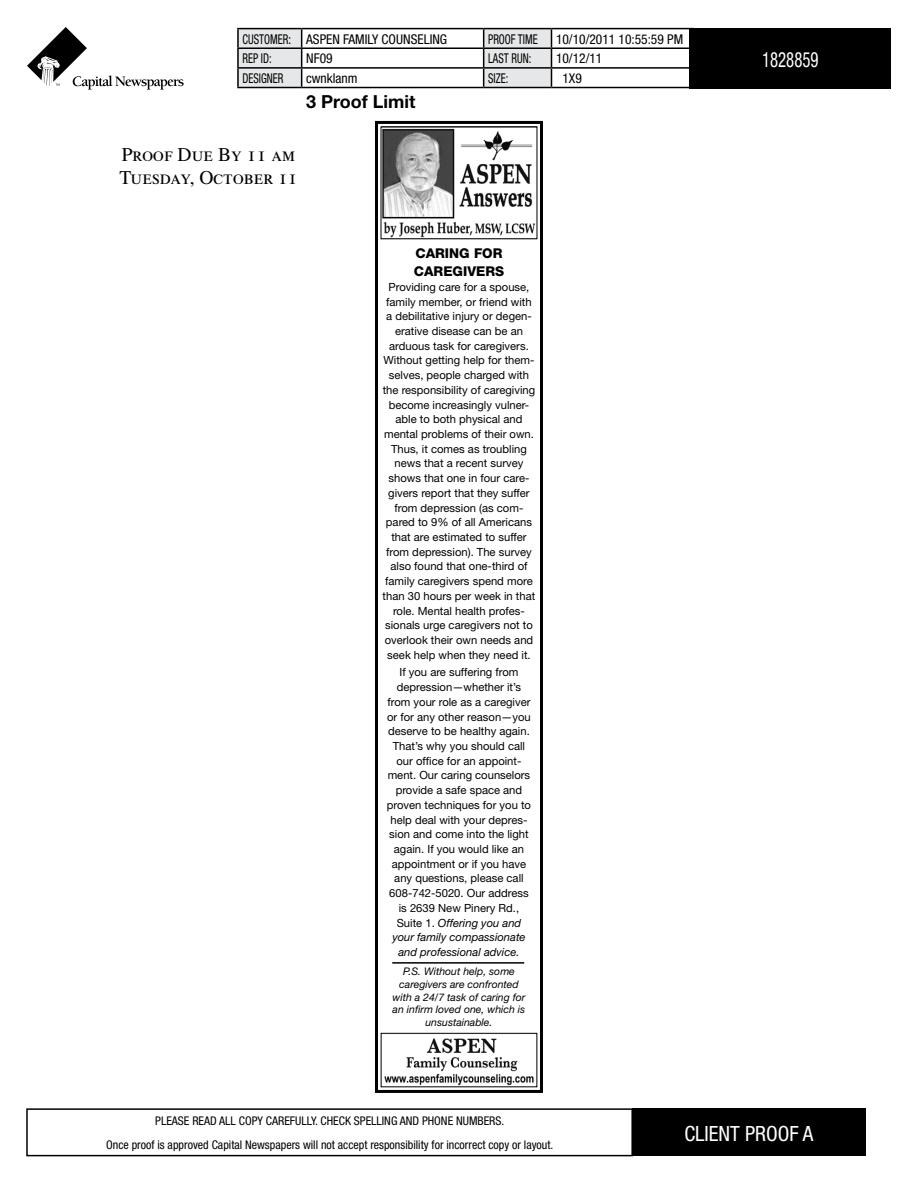
<style>
.page{position:relative;width:918px;height:1188px;background:#fff}
.page>*{position:absolute;margin:0;border:0;box-sizing:border-box;transform-origin:0 0}
.t1{font:condensed 21px "Helvetica Neue";color:#fff}
.t2{font:condensed 21px "Helvetica Neue";color:#fff;scale:.8 1}
.t3{font:19.5px/23.4px "Times Roman SC";color:#000}
.t4{font:700 18px "Helvetica Neue";color:#000}
.t5{font:condensed 13.5px "Helvetica Neue";color:#000;scale:.8 1}
.t6{font:condensed 13.5px "Helvetica Neue";color:#000}
.t7{font:800 13.5px/17.7px "Helvetica Neue";color:#000}
.t8{font:condensed 12px/24px "Helvetica Neue";color:#000;text-align:center}
.t9{font:11.25px/14.7px "Helvetica Neue";color:#000;text-align:center}
.t10{font:italic 10.5px/12.6px "Helvetica Neue";color:#000;text-align:center}
.s1{font-style:italic}
</style>
<div class="page">
<hr style="left:237px;top:28px;width:65px;height:1px;background:#000">
<hr style="left:302px;top:28px;width:182px;height:1px;background:#000">
<hr style="left:484px;top:28px;width:68px;height:1px;background:#000">
<hr style="left:552px;top:28px;width:142px;height:1px;background:#000">
<hr style="left:552px;top:47px;width:142px;height:2px;background:#000">
<hr style="left:552px;top:67px;width:142px;height:2px;background:#000">
<svg style="left:237px;top:29px;width:315px;height:58px"></svg>
<hr style="left:237px;top:87px;width:65px;height:1px;background:#000">
<hr style="left:302px;top:87px;width:182px;height:1px;background:#000">
<hr style="left:484px;top:87px;width:68px;height:1px;background:#000">
<hr style="left:552px;top:87px;width:142px;height:1px;background:#000">
<div style="left:690px;top:28px;width:201px;height:61px;background:#000"></div>
<div style="left:375px;top:121px;width:168px;height:972px;border:3px solid #000"></div>
<div style="left:381px;top:1033px;width:156px;height:54px;border:1px solid #000"></div>
<img style="left:384px;top:1038px;width:150px;height:47px">
<hr style="left:392px;top:962px;width:132px;height:2px;background:#000">
<img style="left:383px;top:129px;width:152px;height:108px">
<div style="left:26px;top:1108px;width:607px;height:48px;border:2px solid #000"></div>
<div style="left:632px;top:1108px;width:234px;height:48px;background:#000"></div>
<svg style="left:27px;top:27px;width:157px;height:63px"></svg>
<p class="t5" style="left:242px;top:31px;width:257px">CUSTOMER: ASPEN FAMILY COUNSELING</p>
<p class="t5" style="left:488px;top:31px;width:64px">PROOF TIME</p>
<p class="t6" style="left:556px;top:31px;width:129px">10/10/2011 10:55:59 PM</p>
<p class="t5" style="left:242px;top:51px;width:38px">REP ID:</p>
<p class="t6" style="left:306px;top:51px;width:28px">NF09</p>
<p class="t5" style="left:488px;top:51px;width:56px">LAST RUN:</p>
<p class="t6" style="left:556px;top:51px;width:48px">10/12/11</p>
<p class="t5" style="left:242px;top:70px;width:53px">DESIGNER</p>
<p class="t6" style="left:306px;top:70px;width:53px">cwnklanm</p>
<p class="t5" style="left:488px;top:70px;width:27px">SIZE:</p>
<p class="t6" style="left:562px;top:70px;width:21px">1X9</p>
<h3 class="t4" style="left:306px;top:90px;width:111px">3 Proof Limit</h3>
<h2 class="t3" style="left:119px;top:142px;width:180px">Proof Due By 11 am<br>Tuesday, October 11</h2>
<p class="t7" style="left:414px;top:245px;width:92px">CARING FOR<br>CAREGIVERS</p>
<p class="t9" style="left:383px;top:279px;width:154px">Providing care for a spouse, family member, or friend with a debilitative injury or degen&shy;erative disease can be an arduous task for caregivers.<br>Without getting help for them&shy;selves, people charged with the responsibility of caregiving become increasingly vulner&shy;able to both physical and mental problems of their own.<br>Thus, it comes as troubling news that a recent survey shows that one in four care&shy;givers report that they suffer from depression (as com&shy;pared to 9% of all Americans that are estimated to suffer from depression). The survey also found that one-third of family caregivers spend more than 30 hours per week in that role. Mental health profes&shy;sionals urge caregivers not to overlook their own needs and seek help when they need it.</p>
<p class="t9" style="left:387px;top:665px;width:146px">If you are suffering from depression—whether it’s from your role as a caregiver or for any other reason—you deserve to be healthy again.<br>That’s why you should call our office for an appoint&shy;ment. Our caring counselors provide a safe space and proven techniques for you to help deal with your depres&shy;sion and come into the light again. If you would like an appointment or if you have any questions, please call<br>608-742-5020. Our address is 2639 New Pinery Rd.,<br>Suite 1. <span class="s1">Offering you and your family compassionate and professional advice.</span></p>
<p class="t10" style="left:393px;top:965px;width:134px">P.S. Without help, some caregivers are confronted with a 24/7 task of caring for an infirm loved one, which is unsustainable.</p>
<h1 class="t2" style="left:762px;top:47px;width:72px">1828859</h1>
<p class="t8" style="left:106px;top:1109px;width:449px">PLEASE READ ALL COPY CAREFULLY. CHECK SPELLING AND PHONE NUMBERS.<br>Once proof is approved Capital Newspapers will not accept responsibility for incorrect copy or layout.</p>
<h1 class="t1" style="left:684px;top:1121px;width:131px">CLIENT PROOF A</h1>
</div>
